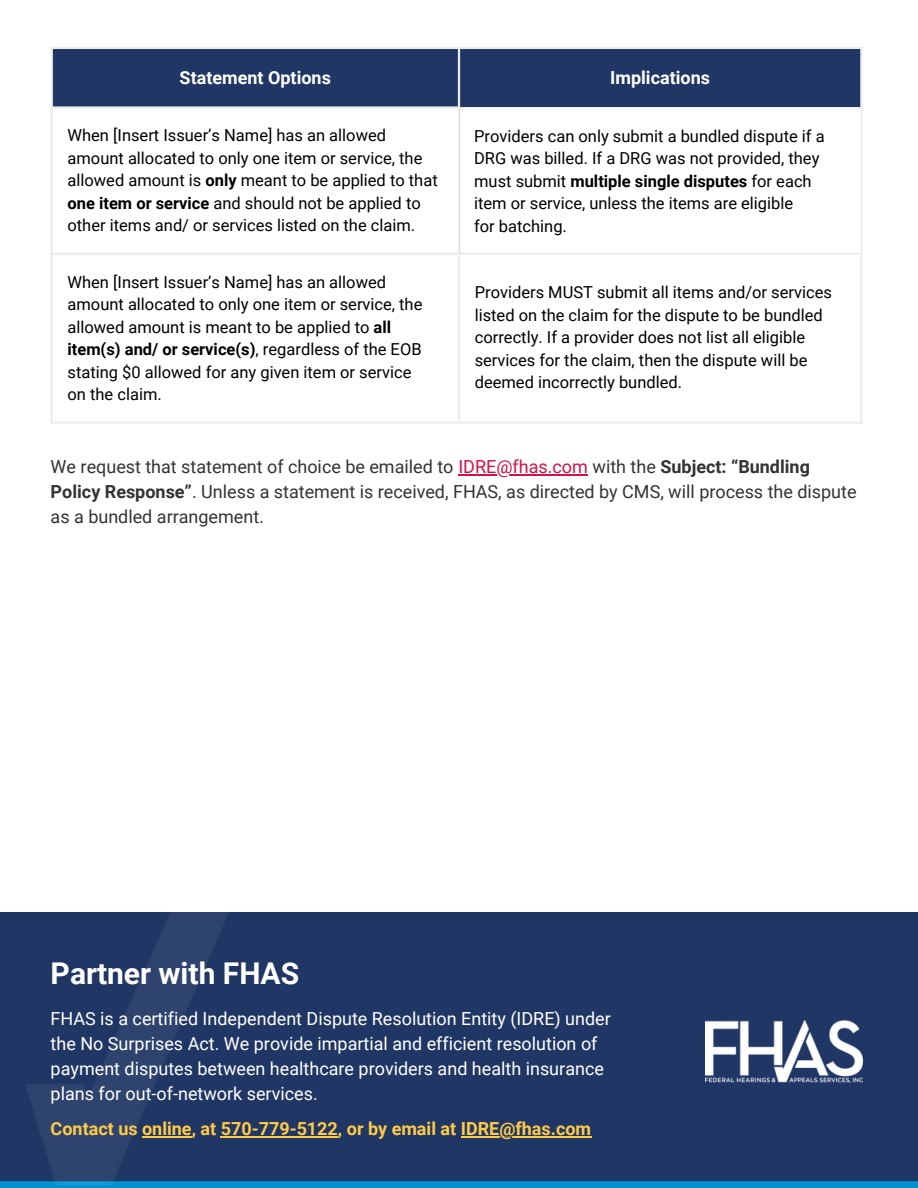
<style>
.page{position:relative;width:918px;height:1188px;background:#fff}
.page>*{position:absolute;margin:0;border:0;box-sizing:border-box;transform-origin:0 0}
.t1{font:700 30px "Roboto";color:#fff}
.t2{font:18px/25px "Roboto";color:#fff}
.t3{font:18px/24.8px "Roboto";color:#333}
.t4{font:700 18px "Roboto";color:#ffcb47}
.t5{font:700 18px "Roboto";color:#fff}
.t6{font:16.5px/22.5px "Roboto";color:#000}
.s1{font-weight:700}
.s2{color:#d31245}
</style>
<div class="page">
<div style="left:53px;top:49px;width:807px;height:58px;background:#203664"></div>
<hr style="left:458px;top:109px;width:2px;height:144px;background:#ededed">
<hr style="left:861px;top:108px;width:1px;height:145px;background:#ededed">
<hr style="left:460px;top:107px;width:400px;height:1px;background:#ededed">
<hr style="left:460px;top:253px;width:400px;height:1px;background:#ededed">
<hr style="left:51px;top:49px;width:2px;height:372px;background:#ededed">
<hr style="left:458px;top:49px;width:2px;height:57px;background:#ededed">
<hr style="left:458px;top:255px;width:2px;height:166px;background:#ededed">
<hr style="left:860px;top:49px;width:2px;height:59px;background:#ededed">
<hr style="left:860px;top:253px;width:2px;height:168px;background:#ededed">
<hr style="left:51px;top:47px;width:811px;height:2px;background:#ededed">
<hr style="left:51px;top:106px;width:409px;height:3px;background:#ededed">
<hr style="left:51px;top:253px;width:409px;height:2px;background:#ededed">
<hr style="left:51px;top:421px;width:811px;height:3px;background:#ededed">
<div style="left:0;top:913px;width:918px;height:275px;background:#203664"></div>
<hr style="left:458px;top:475px;width:130px;height:1px;background:#d31245">
<img style="left:705px;top:1020px;width:158px;height:62px">
<div style="left:0;top:1181px;width:918px;height:7px;background:#0093d0"></div>
<img style="left:26px;top:913px;width:240px;height:272px">
<hr style="left:142px;top:1137px;width:50px;height:1px;background:#ffcb47">
<hr style="left:221px;top:1137px;width:117px;height:1px;background:#ffcb47">
<hr style="left:461px;top:1137px;width:130px;height:1px;background:#ffcb47">
<p class="t5" style="left:180px;top:67px;width:153px">Statement Options</p>
<p class="t5" style="left:610px;top:67px;width:101px">Implications</p>
<p class="t6" style="left:68px;top:124px;width:372px">When [Insert Issuer’s Name] has an allowed amount allocated to only one item or service, the allowed amount is <span class="s1">only</span> meant to be applied to that <span class="s1">one item or service</span> and should not be applied to other items and/ or services listed on the claim.</p>
<p class="t6" style="left:474px;top:125px;width:352px">Providers can only submit a bundled dispute if a<br>DRG was billed. If a DRG was not provided, they must submit <span class="s1">multiple single disputes</span> for each</p>
<p class="t6" style="left:474px;top:192px;width:320px">item or service, unless the items are eligible</p>
<p class="t6" style="left:474px;top:215px;width:94px">for batching.</p>
<p class="t6" style="left:68px;top:271px;width:356px">When [Insert Issuer’s Name] has an allowed amount allocated to only one item or service, the allowed amount is meant to be applied to <span class="s1">all item(s) and/ or service(s)</span>, regardless of the EOB stating $0 allowed for any given item or service</p>
<p class="t6" style="left:68px;top:383px;width:96px">on the claim.</p>
<p class="t6" style="left:475px;top:281px;width:359px">Providers MUST submit all items and/or services listed on the claim for the dispute to be bundled correctly. If a provider does not list all eligible services for the claim, then the dispute will be deemed incorrectly bundled.</p>
<p class="t3" style="left:51px;top:455px;width:761px">We request that statement of choice be emailed to <span class="s2">IDRE@fhas.com</span> with the <span class="s1">Subject: “Bundling</span></p>
<h1 class="t3" style="left:51px;top:480px;width:807px"><span class="s1">Policy Response”</span>. Unless a statement is received, FHAS, as directed by CMS, will process the dispute as a bundled arrangement.</h1>
<p class="t1" style="left:51px;top:956px;width:250px">Partner with FHAS</p>
<h2 class="t2" style="left:51px;top:1007px;width:562px">FHAS is a certified Independent Dispute Resolution Entity (IDRE) under the No Surprises Act. We provide impartial and efficient resolution of payment disputes between healthcare providers and health insurance plans for out-of-network services.</h2>
<p class="t4" style="left:51px;top:1119px;width:542px">Contact us online, at 570-779-5122, or by email at IDRE@fhas.com</p>
</div>
